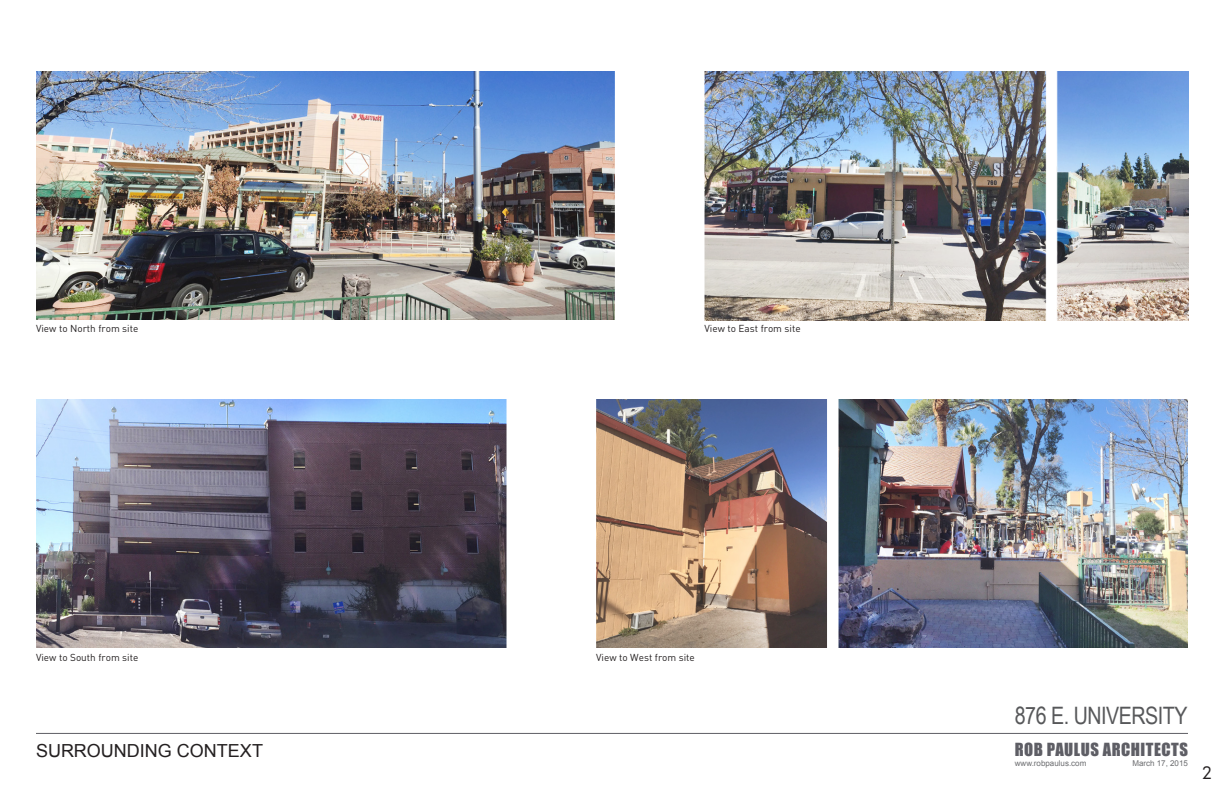
<style>
.page{position:relative;width:1224px;height:792px;background:#fff}
.page>*{position:absolute;margin:0;border:0;box-sizing:border-box;transform-origin:0 0}
.t1{font:24px "Arial Narrow";letter-spacing:-.02em;color:#57585a}
.t2{font:18px "Arial";color:#231f20}
.t3{font:18px "Intro";color:#231f20}
.t4{font:16.6px "Impact";letter-spacing:.03em;color:#5e5e65}
.t5{font:10px "DIN";color:#231f20}
.t6{font:8px "Arial";color:#6c6d70}
</style>
<div class="page">
<img style="left:596px;top:399px;width:231px;height:249px">
<img style="left:839px;top:399px;width:349px;height:249px">
<img style="left:36px;top:71px;width:579px;height:249px">
<img style="left:36px;top:399px;width:471px;height:249px">
<img style="left:705px;top:71px;width:484px;height:249px">
<div style="left:827px;top:385px;width:12px;height:298px;background:#fff;border:1px solid #fff"></div>
<div style="left:1046px;top:42px;width:11px;height:298px;background:#fff;border:1px solid #fff"></div>
<hr style="left:36px;top:733px;width:1152px;height:1px;background:#5e5e65">
<p class="t5" style="left:36px;top:322px;width:104px">View to North from site</p>
<p class="t5" style="left:705px;top:322px;width:98px">View to East from site</p>
<p class="t5" style="left:36px;top:651px;width:104px">View to South from site</p>
<p class="t5" style="left:596px;top:651px;width:100px">View to West from site</p>
<p class="t2" style="left:36px;top:739px;width:228px">SURROUNDING CONTEXT</p>
<h1 class="t1" style="left:1015px;top:698px;width:174px">876 E. UNIVERSITY</h1>
<h3 class="t4" style="left:1015px;top:736px;width:175px">ROB PAULUS ARCHITECTS</h3>
<p class="t6" style="left:1015px;top:758px;width:73px">www.robpaulus.com</p>
<p class="t6" style="left:1132px;top:758px;width:57px">March 17, 2015</p>
<p class="t3" style="left:1202px;top:762px;width:11px">2</p>
</div>
